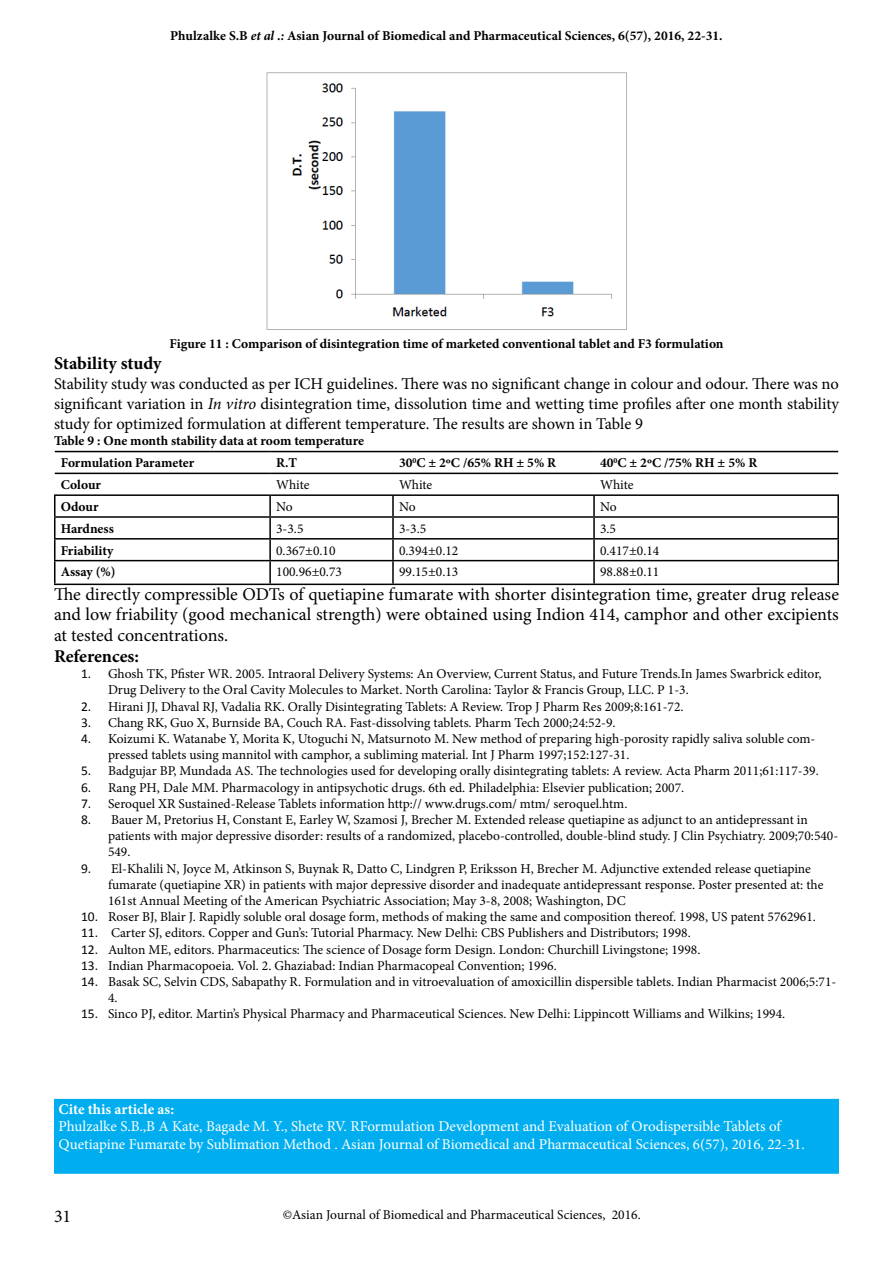
<style>
.page{position:relative;width:893px;height:1263px;background:#fff}
.page>*{position:absolute;margin:0;border:0;box-sizing:border-box;transform-origin:0 0}
.t1{font:18px/20.7px "Minion Pro";letter-spacing:-.005em;color:#000;text-align:justify}
.t2{font:700 18px "Minion Pro";letter-spacing:-.005em;color:#000}
.t3{font:16.5px/19.8px "Minion Pro";letter-spacing:-.005em;color:#000;text-align:justify}
.t4{font:15px/18px "Minion Pro";color:#fff}
.t5{font:700 15px "Minion Pro";color:#fff}
.t6{font:13.5px/16.2px "Minion Pro";color:#000}
.t7{font:700 13.5px/22.5px "Minion Pro";color:#000}
.s1{font-style:italic}
.s2{font-family:"Calibri"}
</style>
<div class="page">
<img style="left:266px;top:72px;width:361px;height:258px">
<svg style="left:55px;top:452px;width:783px;height:132px"></svg>
<hr style="left:54px;top:494px;width:216px;height:2px;background:#000">
<hr style="left:54px;top:496px;width:2px;height:20px;background:#000">
<hr style="left:270px;top:494px;width:123px;height:2px;background:#000">
<hr style="left:269px;top:496px;width:2px;height:20px;background:#000">
<hr style="left:393px;top:494px;width:201px;height:2px;background:#000">
<hr style="left:392px;top:496px;width:2px;height:20px;background:#000">
<hr style="left:594px;top:494px;width:245px;height:2px;background:#000">
<hr style="left:593px;top:496px;width:2px;height:20px;background:#000">
<hr style="left:837px;top:496px;width:2px;height:20px;background:#000">
<hr style="left:54px;top:516px;width:216px;height:2px;background:#000">
<hr style="left:54px;top:518px;width:2px;height:20px;background:#000">
<hr style="left:270px;top:516px;width:123px;height:2px;background:#000">
<hr style="left:269px;top:518px;width:2px;height:20px;background:#000">
<hr style="left:393px;top:516px;width:201px;height:2px;background:#000">
<hr style="left:392px;top:518px;width:2px;height:20px;background:#000">
<hr style="left:594px;top:516px;width:245px;height:2px;background:#000">
<hr style="left:593px;top:518px;width:2px;height:20px;background:#000">
<hr style="left:837px;top:518px;width:2px;height:20px;background:#000">
<hr style="left:54px;top:538px;width:216px;height:2px;background:#000">
<hr style="left:54px;top:540px;width:2px;height:20px;background:#000">
<hr style="left:270px;top:538px;width:123px;height:2px;background:#000">
<hr style="left:269px;top:540px;width:2px;height:20px;background:#000">
<hr style="left:393px;top:538px;width:201px;height:2px;background:#000">
<hr style="left:392px;top:540px;width:2px;height:20px;background:#000">
<hr style="left:594px;top:538px;width:245px;height:2px;background:#000">
<hr style="left:593px;top:540px;width:2px;height:20px;background:#000">
<hr style="left:837px;top:540px;width:2px;height:20px;background:#000">
<hr style="left:54px;top:560px;width:216px;height:1px;background:#000">
<hr style="left:54px;top:561px;width:2px;height:23px;background:#000">
<hr style="left:270px;top:560px;width:123px;height:1px;background:#000">
<hr style="left:269px;top:561px;width:2px;height:23px;background:#000">
<hr style="left:393px;top:560px;width:201px;height:1px;background:#000">
<hr style="left:392px;top:561px;width:2px;height:23px;background:#000">
<hr style="left:594px;top:560px;width:245px;height:1px;background:#000">
<hr style="left:593px;top:561px;width:2px;height:23px;background:#000">
<hr style="left:837px;top:561px;width:2px;height:23px;background:#000">
<hr style="left:54px;top:584px;width:216px;height:1px;background:#000">
<hr style="left:270px;top:584px;width:123px;height:1px;background:#000">
<hr style="left:393px;top:584px;width:201px;height:1px;background:#000">
<hr style="left:594px;top:584px;width:245px;height:1px;background:#000">
<hr style="left:55px;top:451px;width:215px;height:1px;background:#000">
<hr style="left:270px;top:451px;width:123px;height:1px;background:#000">
<hr style="left:393px;top:451px;width:201px;height:1px;background:#000">
<hr style="left:594px;top:451px;width:244px;height:1px;background:#000">
<hr style="left:55px;top:473px;width:215px;height:1px;background:#000">
<hr style="left:270px;top:473px;width:123px;height:1px;background:#000">
<hr style="left:393px;top:473px;width:201px;height:1px;background:#000">
<hr style="left:594px;top:473px;width:244px;height:1px;background:#000">
<div style="left:56px;top:1101px;width:781px;height:70px;background:#00aeef"></div>
<div style="left:54px;top:1099px;width:785px;height:75px;border:4px solid #00aeef"></div>
<p class="t7" style="left:170px;top:25px;width:554px">Phulzalke S.B <span class="s1">et al</span> .<span class="s1">:</span> Asian Journal of Biomedical and Pharmaceutical Sciences, 6(57), 2016, 22-31.</p>
<p class="t7" style="left:169px;top:333px;width:556px">Figure 11 : Comparison of disintegration time of marketed conventional tablet and F3 formulation</p>
<h1 class="t2" style="left:54px;top:351px;width:109px">Stability study</h1>
<p class="t3" style="left:54px;top:374px;width:786px">Stability study was conducted as per ICH guidelines. There was no significant change in colour and odour. There was no significant variation in <span class="s1">In vitro</span> disintegration time, dissolution time and wetting time profiles after one month stability study for optimized formulation at different temperature. The results are shown in Table 9</p>
<p class="t7" style="left:61px;top:429px;width:305px;text-indent:-7px">Table 9 : One month stability data at room temperature<br>Formulation Parameter</p>
<p class="t7" style="left:276px;top:452px;width:23px">R.T</p>
<p class="t7" style="left:399px;top:452px;width:159px">30<sup>0</sup>C ± 2ºC /65% RH ± 5% R</p>
<p class="t7" style="left:600px;top:452px;width:159px">40<sup>0</sup>C ± 2ºC /75% RH ± 5% R</p>
<p class="t7" style="left:61px;top:473px;width:42px">Colour</p>
<p class="t6" style="left:276px;top:477px;width:35px">White</p>
<p class="t6" style="left:399px;top:477px;width:35px">White</p>
<p class="t6" style="left:600px;top:477px;width:35px">White</p>
<p class="t7" style="left:61px;top:495px;width:39px">Odour</p>
<p class="t6" style="left:276px;top:499px;width:18px">No</p>
<p class="t6" style="left:399px;top:499px;width:18px">No</p>
<p class="t6" style="left:600px;top:499px;width:18px">No</p>
<p class="t7" style="left:61px;top:517px;width:55px">Hardness</p>
<p class="t6" style="left:276px;top:520px;width:29px">3-3.5</p>
<p class="t6" style="left:399px;top:520px;width:29px">3-3.5</p>
<p class="t6" style="left:600px;top:520px;width:18px">3.5</p>
<p class="t7" style="left:61px;top:539px;width:54px">Friability</p>
<p class="t6" style="left:276px;top:542px;width:61px">0.367±0.10</p>
<p class="t6" style="left:399px;top:542px;width:61px">0.394±0.12</p>
<p class="t6" style="left:600px;top:542px;width:61px">0.417±0.14</p>
<p class="t7" style="left:61px;top:561px;width:56px">Assay (%)</p>
<p class="t6" style="left:276px;top:564px;width:67px">100.96±0.73</p>
<p class="t6" style="left:399px;top:564px;width:61px">99.15±0.13</p>
<p class="t6" style="left:600px;top:564px;width:61px">98.88±0.11</p>
<p class="t1" style="left:54px;top:584px;width:786px">The directly compressible ODTs of quetiapine fumarate with shorter disintegration time, greater drug release and low friability (good mechanical strength) were obtained using Indion 414, camphor and other excipients at tested concentrations.</p>
<h1 class="t2" style="left:54px;top:643px;width:87px">References:</h1>
<p class="t6" style="left:108px;top:666px;width:715px;text-indent:-27px"><span class="s2">1.</span> Ghosh TK, Pfister WR. 2005. Intraoral Delivery Systems: An Overview, Current Status, and Future Trends.In James Swarbrick editor,<br>Drug Delivery to the Oral Cavity Molecules to Market. North Carolina: Taylor &amp; Francis Group, LLC. P 1-3.</p>
<p class="t6" style="left:81px;top:698px;width:604px"><span class="s2">2.</span> Hirani JJ, Dhaval RJ, Vadalia RK. Orally Disintegrating Tablets: A Review. Trop J Pharm Res 2009;8:161-72.</p>
<p class="t6" style="left:81px;top:714px;width:536px"><span class="s2">3.</span> Chang RK, Guo X, Burnside BA, Couch RA. Fast-dissolving tablets. Pharm Tech 2000;24:52-9.</p>
<p class="t6" style="left:108px;top:730px;width:709px;text-indent:-27px"><span class="s2">4.</span> Koizumi K. Watanabe Y, Morita K, Utoguchi N, Matsurnoto M. New method of preparing high-porosity rapidly saliva soluble com&shy;pressed tablets using mannitol with camphor, a subliming material. Int J Pharm 1997;152:127-31.</p>
<p class="t6" style="left:81px;top:763px;width:739px"><span class="s2">5.</span> Badgujar BP, Mundada AS. The technologies used for developing orally disintegrating tablets: A review. Acta Pharm 2011;61:117-39.</p>
<p class="t6" style="left:81px;top:779px;width:605px"><span class="s2">6.</span> Rang PH, Dale MM. Pharmacology in antipsychotic drugs. 6th ed. Philadelphia: Elsevier publication; 2007.</p>
<p class="t6" style="left:81px;top:795px;width:548px"><span class="s2">7.</span> Seroquel XR Sustained-Release Tablets information http:// www.drugs.com/ mtm/ seroquel.htm.</p>
<p class="t6" style="left:108px;top:811px;width:732px;text-indent:-27px"><span class="s2">8.</span> Bauer M, Pretorius H, Constant E, Earley W, Szamosi J, Brecher M. Extended release quetiapine as adjunct to an antidepressant in patients with major depressive disorder: results of a randomized, placebo-controlled, double-blind study. J Clin Psychiatry. 2009;70:540-<br>549.</p>
<p class="t6" style="left:108px;top:860px;width:717px;text-indent:-27px"><span class="s2">9.</span> El-Khalili N, Joyce M, Atkinson S, Buynak R, Datto C, Lindgren P, Eriksson H, Brecher M. Adjunctive extended release quetiapine fumarate (quetiapine XR) in patients with major depressive disorder and inadequate antidepressant response. Poster presented at: the<br>161st Annual Meeting of the American Psychiatric Association; May 3-8, 2008; Washington, DC</p>
<p class="t6" style="left:81px;top:909px;width:736px"><span class="s2">10.</span> Roser BJ, Blair J. Rapidly soluble oral dosage form, methods of making the same and composition thereof. 1998, US patent 5762961.</p>
<p class="t6" style="left:81px;top:925px;width:611px"><span class="s2">11.</span> Carter SJ, editors. Copper and Gun’s: Tutorial Pharmacy. New Delhi: CBS Publishers and Distributors; 1998.</p>
<p class="t6" style="left:81px;top:941px;width:621px"><span class="s2">12.</span> Aulton ME, editors. Pharmaceutics: The science of Dosage form Design. London: Churchill Livingstone; 1998.</p>
<p class="t6" style="left:81px;top:957px;width:477px"><span class="s2">13.</span> Indian Pharmacopoeia. Vol. 2. Ghaziabad: Indian Pharmacopeal Convention; 1996.</p>
<p class="t6" style="left:108px;top:973px;width:730px;text-indent:-27px"><span class="s2">14.</span> Basak SC, Selvin CDS, Sabapathy R. Formulation and in vitroevaluation of amoxicillin dispersible tablets. Indian Pharmacist 2006;5:71-<br>4.</p>
<p class="t6" style="left:81px;top:1006px;width:706px"><span class="s2">15.</span> Sinco PJ, editor. Martin’s Physical Pharmacy and Pharmaceutical Sciences. New Delhi: Lippincott Williams and Wilkins; 1994.</p>
<p class="t5" style="left:58px;top:1099px;width:117px">Cite this article as:</p>
<p class="t4" style="left:58px;top:1117px;width:748px">Phulzalke S.B.,B A Kate, Bagade M. Y., Shete RV. RFormulation Development and Evaluation of Orodispersible Tablets of<br>Quetiapine Fumarate by Sublimation Method . Asian Journal of Biomedical and Pharmaceutical Sciences, 6(57), 2016, 22-31.</p>
<h1 class="t1" style="left:54px;top:1206px;width:19px">31</h1>
<p class="t6" style="left:283px;top:1206px;width:360px">©Asian Journal of Biomedical and Pharmaceutical Sciences, 2016.</p>
</div>
